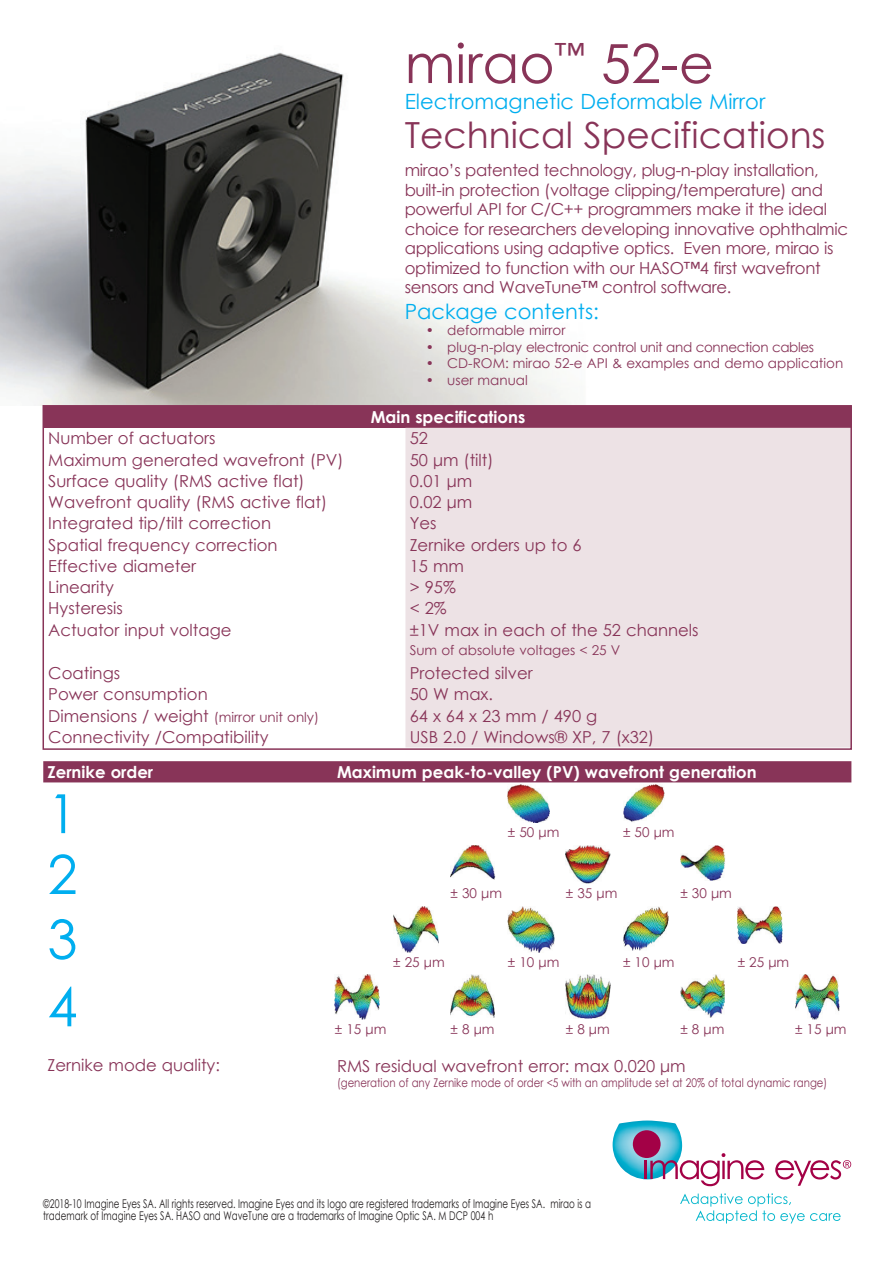
<style>
.page{position:relative;width:893px;height:1263px;background:#fff}
.page>*{position:absolute;margin:0;border:0;box-sizing:border-box;transform-origin:0 0}
.t1{font:54px "Century Gothic";color:#883458}
.t2{font:54px "Century Gothic";color:#00aeef}
.t3{font:36px "Century Gothic";color:#883458}
.t4{font:21px "Century Gothic";color:#00aeef}
.t5{font:16.5px "Century Gothic";color:#883458}
.t6{font:16.5px/19.5px "Century Gothic";letter-spacing:-.02em;color:#883458}
.t7{font:700 16.5px "Century Gothic";color:#fff}
.t8{font:13.5px "Century Gothic";color:#883458}
.t9{font:13.5px "Century Gothic";letter-spacing:-.025em;color:#883458}
.t10{font:12px/12px "Century Gothic";color:#231f20;scale:.73 1}
.t11{font:12px "Century Gothic";color:#883458;scale:.85 1}
.s1{font-size:13.5px}
</style>
<div class="page">
<img style="left:0;top:52px;width:571px;height:354px">
<div style="left:44px;top:406px;width:808px;height:22px;background:#883458"></div>
<div style="left:405px;top:428px;width:444px;height:319px;background:#ede2e5"></div>
<div style="left:43px;top:405px;width:809px;height:345px;border:2px solid #883458"></div>
<div style="left:43px;top:761px;width:808px;height:21px;background:#883458"></div>
<img style="left:508px;top:784px;width:42px;height:38px">
<img style="left:623px;top:784px;width:42px;height:38px">
<img style="left:451px;top:845px;width:44px;height:34px">
<img style="left:566px;top:845px;width:44px;height:38px">
<img style="left:680px;top:845px;width:45px;height:35px">
<img style="left:393px;top:906px;width:45px;height:46px">
<img style="left:508px;top:906px;width:46px;height:46px">
<img style="left:623px;top:906px;width:46px;height:44px">
<img style="left:738px;top:906px;width:45px;height:37px">
<img style="left:335px;top:975px;width:44px;height:44px">
<img style="left:451px;top:975px;width:44px;height:42px">
<img style="left:566px;top:975px;width:44px;height:43px">
<img style="left:680px;top:975px;width:44px;height:42px">
<img style="left:795px;top:975px;width:45px;height:45px">
<img style="left:613px;top:1120px;width:69px;height:59px">
<div style="left:633px;top:1130px;width:28px;height:28px;background:#a30146;border-radius:50%"></div>
<svg style="left:644px;top:1153px;width:120px;height:33px"></svg>
<svg style="left:775px;top:1160px;width:76px;height:26px"></svg>
<svg style="left:680px;top:1193px;width:161px;height:30px"></svg>
<h1 class="t1" style="left:405px;top:26px;width:311px">mirao<sup>™</sup> 52-e</h1>
<p class="t4" style="left:405px;top:86px;width:362px">Electromagnetic Deformable Mirror</p>
<h2 class="t3" style="left:405px;top:109px;width:422px">Technical Specifications</h2>
<p class="t6" style="left:405px;top:160px;width:445px">mirao’s patented technology, plug-n-play installation, built-in protection (voltage clipping/temperature) and powerful API for C/C++ programmers make it the ideal choice for researchers developing innovative ophthalmic applications using adaptive optics. Even more, mirao is optimized to function with our HASO™4 first wavefront sensors and WaveTune™ control software.</p>
<p class="t4" style="left:405px;top:296px;width:196px">Package contents:</p>
<p class="t8" style="left:426px;top:321px;width:141px">• deformable mirror</p>
<p class="t9" style="left:426px;top:337px;width:390px">• plug-n-play electronic control unit and connection cables</p>
<p class="t8" style="left:426px;top:354px;width:419px">• CD-ROM: mirao 52-e API &amp; examples and demo application</p>
<p class="t8" style="left:426px;top:370px;width:103px">• user manual</p>
<p class="t7" style="left:371px;top:405px;width:156px">Main specifications</p>
<p class="t5" style="left:48px;top:427px;width:169px">Number of actuators</p>
<p class="t5" style="left:410px;top:427px;width:20px">52</p>
<p class="t5" style="left:48px;top:448px;width:297px">Maximum generated wavefront (PV)</p>
<p class="t5" style="left:410px;top:448px;width:85px">50 μm (tilt)</p>
<p class="t5" style="left:48px;top:469px;width:258px">Surface quality (RMS active flat)</p>
<p class="t5" style="left:410px;top:469px;width:64px">0.01 μm</p>
<p class="t5" style="left:48px;top:491px;width:280px">Wavefront quality (RMS active flat)</p>
<p class="t5" style="left:410px;top:491px;width:64px">0.02 μm</p>
<p class="t5" style="left:48px;top:512px;width:224px">Integrated tip/tilt correction</p>
<p class="t5" style="left:410px;top:512px;width:28px">Yes</p>
<p class="t5" style="left:48px;top:533px;width:231px">Spatial frequency correction</p>
<p class="t5" style="left:410px;top:533px;width:174px">Zernike orders up to 6</p>
<p class="t5" style="left:48px;top:554px;width:149px">Effective diameter</p>
<p class="t5" style="left:410px;top:554px;width:56px">15 mm</p>
<p class="t5" style="left:48px;top:576px;width:67px">Linearity</p>
<p class="t5" style="left:410px;top:576px;width:48px">&gt; 95%</p>
<p class="t5" style="left:48px;top:597px;width:76px">Hysteresis</p>
<p class="t5" style="left:410px;top:597px;width:38px">&lt; 2%</p>
<p class="t5" style="left:48px;top:618px;width:185px">Actuator input voltage</p>
<p class="t5" style="left:410px;top:618px;width:290px">±1V max in each of the 52 channels</p>
<p class="t8" style="left:410px;top:641px;width:212px">Sum of absolute voltages &lt; 25 V</p>
<p class="t5" style="left:48px;top:662px;width:73px">Coatings</p>
<p class="t5" style="left:410px;top:662px;width:124px">Protected silver</p>
<p class="t5" style="left:48px;top:683px;width:161px">Power consumption</p>
<p class="t5" style="left:410px;top:683px;width:85px">50 W max.</p>
<p class="t5" style="left:48px;top:704px;width:272px">Dimensions / weight <span class="s1">(mirror unit only)</span></p>
<p class="t5" style="left:410px;top:704px;width:189px">64 x 64 x 23 mm / 490 g</p>
<p class="t5" style="left:48px;top:725px;width:222px">Connectivity /Compatibility</p>
<p class="t5" style="left:410px;top:725px;width:246px">USB 2.0 / Windows® XP, 7 (x32)</p>
<p class="t7" style="left:48px;top:759px;width:107px">Zernike order</p>
<p class="t7" style="left:337px;top:759px;width:421px">Maximum peak-to-valley (PV) wavefront generation</p>
<h1 class="t2" style="left:48px;top:776px;width:31px">1</h1>
<p class="t8" style="left:508px;top:823px;width:53px">± 50 μm</p>
<p class="t8" style="left:623px;top:823px;width:53px">± 50 μm</p>
<h1 class="t2" style="left:48px;top:837px;width:31px">2</h1>
<h1 class="t2" style="left:48px;top:901px;width:31px">3</h1>
<h1 class="t2" style="left:48px;top:969px;width:31px">4</h1>
<p class="t8" style="left:451px;top:884px;width:53px">± 30 μm</p>
<p class="t8" style="left:566px;top:884px;width:53px">± 35 μm</p>
<p class="t8" style="left:680px;top:884px;width:53px">± 30 μm</p>
<p class="t8" style="left:393px;top:952px;width:53px">± 25 μm</p>
<p class="t8" style="left:508px;top:952px;width:53px">± 10 μm</p>
<p class="t8" style="left:623px;top:952px;width:53px">± 10 μm</p>
<p class="t8" style="left:738px;top:952px;width:53px">± 25 μm</p>
<p class="t8" style="left:335px;top:1020px;width:53px">± 15 μm</p>
<p class="t8" style="left:451px;top:1020px;width:46px">± 8 μm</p>
<p class="t8" style="left:566px;top:1020px;width:46px">± 8 μm</p>
<p class="t8" style="left:680px;top:1020px;width:46px">± 8 μm</p>
<p class="t8" style="left:795px;top:1020px;width:53px">± 15 μm</p>
<p class="t5" style="left:48px;top:1053px;width:174px">Zernike mode quality:</p>
<p class="t5" style="left:337px;top:1054px;width:350px">RMS residual wavefront error: max 0.020 μm</p>
<p class="t11" style="left:337px;top:1074px;width:578px">(generation of any Zernike mode of order &lt;5 with an amplitude set at 20% of total dynamic range)</p>
<p class="t10" style="left:43px;top:1198px;width:752px">©2018-10 Imagine Eyes SA. All rights reserved. Imagine Eyes and its logo are registered trademarks of Imagine Eyes SA. mirao is a trademark of Imagine Eyes SA. HASO and WaveTune are a trademarks of Imagine Optic SA. M DCP 004 h</p>
</div>
